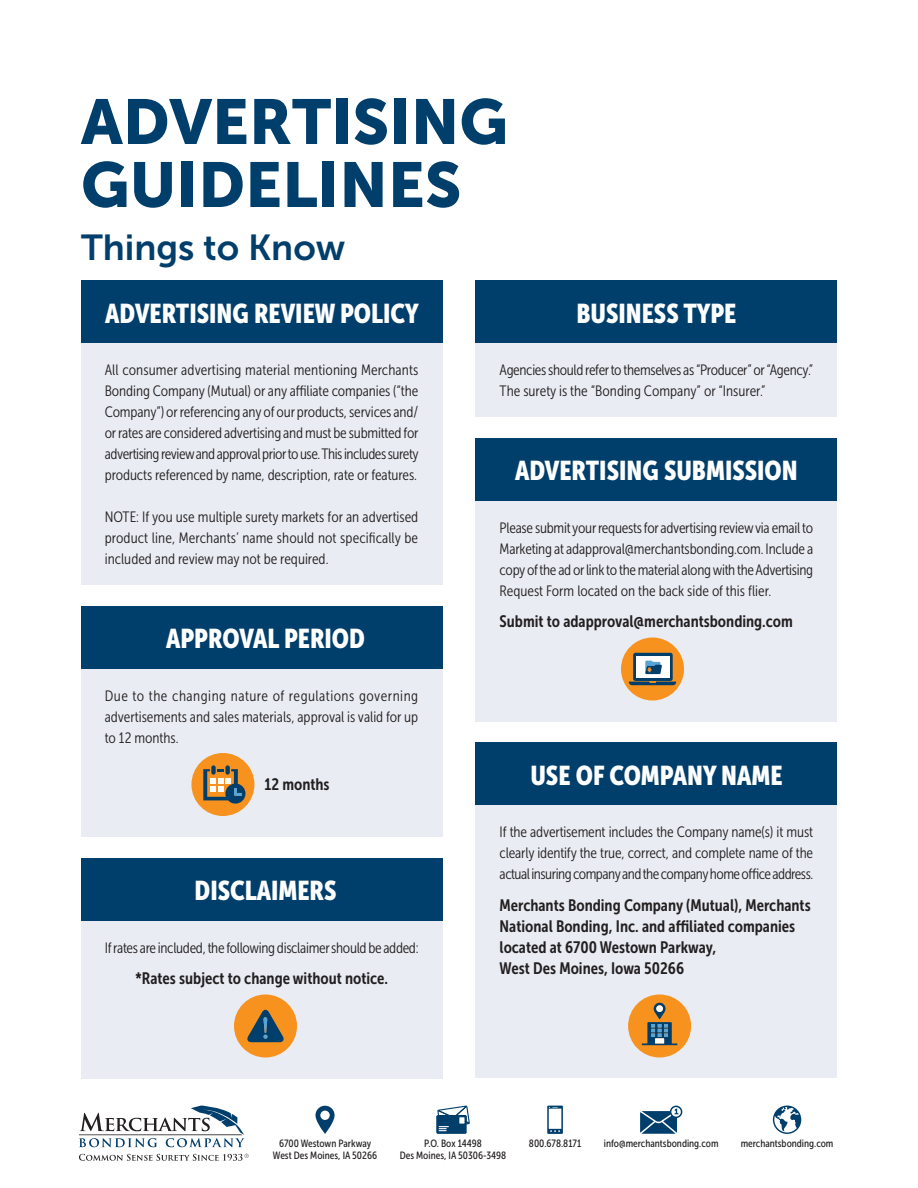
<style>
.page{position:relative;width:918px;height:1188px;background:#fff}
.page>*{position:absolute;margin:0;border:0;box-sizing:border-box;transform-origin:0 0}
.t1{font:63px/63px "Museo Sans 900";color:#003e6b}
.t2{font:36px "Museo Sans 700";color:#003e6b}
.t3{font:27px "Museo Sans Cond 900";color:#fff}
.t4{font:16.5px/21px "Museo Sans Cond 700";color:#231f20}
.t5{font:15px/21px "Museo Sans Cond 300";letter-spacing:-.01em;color:#231f20;text-align:justify}
.t6{font:10.5px/12px "Museo Sans Cond 500";color:#231f20;text-align:center}
</style>
<div class="page">
<svg style="left:547px;top:1106px;width:16px;height:28px"></svg>
<svg style="left:773px;top:1106px;width:28px;height:28px"></svg>
<svg style="left:79px;top:1106px;width:166px;height:41px"></svg>
<svg style="left:79px;top:1154px;width:170px;height:7px"></svg>
<svg style="left:315px;top:1106px;width:20px;height:28px"></svg>
<svg style="left:436px;top:1106px;width:34px;height:28px"></svg>
<svg style="left:640px;top:1106px;width:42px;height:28px"></svg>
<div style="left:81px;top:344px;width:361px;height:241px;background:#e9ecf3"></div>
<div style="left:81px;top:669px;width:361px;height:168px;background:#e9ecf3"></div>
<div style="left:81px;top:921px;width:361px;height:157px;background:#e9ecf3"></div>
<div style="left:476px;top:344px;width:361px;height:73px;background:#e9ecf3"></div>
<div style="left:476px;top:501px;width:361px;height:221px;background:#e9ecf3"></div>
<div style="left:476px;top:742px;width:361px;height:336px;background:#e9ecf3"></div>
<div style="left:81px;top:280px;width:361px;height:64px;background:#003e6b"></div>
<div style="left:81px;top:606px;width:361px;height:63px;background:#003e6b"></div>
<div style="left:81px;top:858px;width:361px;height:63px;background:#003e6b"></div>
<div style="left:476px;top:280px;width:361px;height:64px;background:#003e6b"></div>
<div style="left:476px;top:438px;width:361px;height:63px;background:#003e6b"></div>
<div style="left:476px;top:742px;width:361px;height:64px;background:#003e6b"></div>
<div style="left:191px;top:753px;width:63px;height:63px;background:#f7921e;border-radius:50%"></div>
<div style="left:211px;top:765px;width:5px;height:10px;background:#003e6b;border-radius:2px"></div>
<div style="left:225px;top:765px;width:5px;height:10px;background:#003e6b;border-radius:2px"></div>
<svg style="left:203px;top:769px;width:42px;height:35px"></svg>
<div style="left:621px;top:638px;width:63px;height:63px;background:#f7921e;border-radius:50%"></div>
<svg style="left:629px;top:653px;width:47px;height:32px;background:#8c9798"></svg>
<div style="left:234px;top:995px;width:63px;height:63px;background:#f7921e;border-radius:50%"></div>
<svg style="left:247px;top:1010px;width:37px;height:32px"></svg>
<div style="left:628px;top:995px;width:63px;height:63px;background:#f7921e;border-radius:50%"></div>
<svg style="left:642px;top:1003px;width:35px;height:42px"></svg>
<p class="t1" style="left:81px;top:90px;width:428px">ADVERTISING<br>GUIDELINES</p>
<p class="t2" style="left:81px;top:227px;width:266px">Things to Know</p>
<p class="t3" style="left:105px;top:298px;width:315px">ADVERTISING REVIEW POLICY</p>
<p class="t5" style="left:105px;top:359px;width:315px">All consumer advertising material mentioning Merchants Bonding Company (Mutual) or any affiliate companies (“the Company”) or referencing any of our products, services and/ or rates are considered advertising and must be submitted for advertising review and approval prior to use. This includes surety products referenced by name, description, rate or features.</p>
<p class="t5" style="left:105px;top:506px;width:315px">NOTE: If you use multiple surety markets for an advertised product line, Merchants’ name should not specifically be included and review may not be required.</p>
<p class="t3" style="left:166px;top:623px;width:200px">APPROVAL PERIOD</p>
<p class="t5" style="left:105px;top:685px;width:315px">Due to the changing nature of regulations governing advertisements and sales materials, approval is valid for up to 12 months.</p>
<p class="t4" style="left:264px;top:774px;width:67px">12 months</p>
<p class="t3" style="left:195px;top:875px;width:143px">DISCLAIMERS</p>
<p class="t5" style="left:105px;top:937px;width:315px">If rates are included, the following disclaimer should be added:</p>
<p class="t4" style="left:135px;top:968px;width:255px">*Rates subject to change without notice.</p>
<p class="t3" style="left:577px;top:298px;width:161px">BUSINESS TYPE</p>
<p class="t5" style="left:500px;top:359px;width:315px">Agencies should refer to themselves as “Producer” or “Agency.”<br>The surety is the “Bonding Company” or “Insurer.”</p>
<p class="t3" style="left:515px;top:455px;width:284px">ADVERTISING SUBMISSION</p>
<p class="t5" style="left:500px;top:517px;width:315px">Please submit your requests for advertising review via email to Marketing at adapproval@merchantsbonding.com. Include a copy of the ad or link to the material along with the Advertising Request Form located on the back side of this flier.</p>
<p class="t4" style="left:500px;top:611px;width:295px">Submit to adapproval@merchantsbonding.com</p>
<p class="t3" style="left:530px;top:760px;width:254px">USE OF COMPANY NAME</p>
<p class="t5" style="left:500px;top:821px;width:315px">If the advertisement includes the Company name(s) it must clearly identify the true, correct, and complete name of the actual insuring company and the company home office address.</p>
<p class="t4" style="left:500px;top:894px;width:313px">Merchants Bonding Company (Mutual), Merchants<br>National Bonding, Inc. and affiliated companies located at 6700 Westown Parkway,</p>
<p class="t4" style="left:500px;top:957px;width:186px">West Des Moines, Iowa 50266</p>
<p class="t6" style="left:279px;top:1138px;width:94px">6700 Westown Parkway</p>
<p class="t6" style="left:529px;top:1138px;width:54px">800.678.8171</p>
<p class="t6" style="left:604px;top:1138px;width:116px">info@merchantsbonding.com</p>
<p class="t6" style="left:741px;top:1138px;width:94px">merchantsbonding.com</p>
<p class="t6" style="left:273px;top:1150px;width:106px">West Des Moines, IA 50266</p>
<p class="t6" style="left:400px;top:1138px;width:108px">P.O. Box 14498<br>Des Moines, IA 50306-3498</p>
</div>
